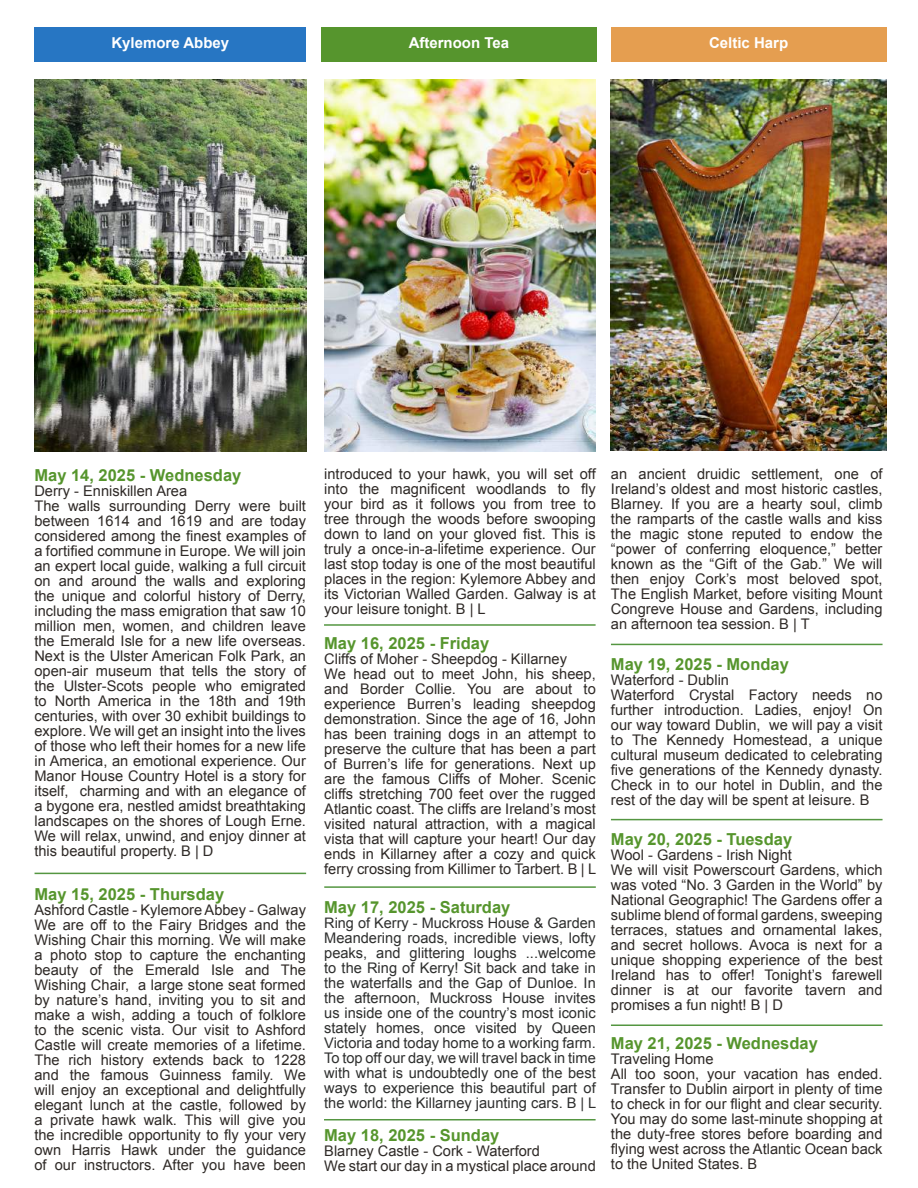
<style>
.page{position:relative;width:918px;height:1188px;background:#fff}
.page>*{position:absolute;margin:0;border:0;box-sizing:border-box;transform-origin:0 0}
.t1{font:700 16.5px "Arial";color:#56952d}
.t2{font:700 15px "Arial";color:#fff}
.t3{font:14.7px/15px "Arial";color:#2e2926}
.t4{font:14.7px/15px "Arial";color:#2e2f2e;text-align:justify}
.t5{font:14.4px "Arial";color:#2e2f2e}
</style>
<div class="page">
<img style="left:35px;top:80px;width:271px;height:372px">
<div style="left:35px;top:27px;width:271px;height:34px;background:#2776c3"></div>
<div style="left:321px;top:27px;width:276px;height:34px;background:#56952d"></div>
<div style="left:611px;top:27px;width:275px;height:34px;background:#e59e50"></div>
<img style="left:611px;top:80px;width:275px;height:370px">
<img style="left:324px;top:80px;width:272px;height:372px">
<hr style="left:35px;top:873px;width:271px;height:1px;background:#549641">
<hr style="left:324px;top:624px;width:272px;height:2px;background:#549641">
<hr style="left:324px;top:886px;width:272px;height:2px;background:#549641">
<hr style="left:324px;top:1119px;width:272px;height:1px;background:#549641">
<hr style="left:611px;top:644px;width:272px;height:1px;background:#549641">
<hr style="left:611px;top:819px;width:272px;height:1px;background:#549641">
<hr style="left:611px;top:1024px;width:272px;height:2px;background:#549641">
<p class="t2" style="left:111px;top:33px;width:119px">Kylemore Abbey</p>
<p class="t2" style="left:409px;top:33px;width:102px">Afternoon Tea</p>
<p class="t2" style="left:709px;top:33px;width:81px">Celtic Harp</p>
<p class="t1" style="left:34px;top:464px;width:208px">May 14, 2025 - Wednesday</p>
<p class="t3" style="left:34px;top:483px;width:273px">Derry - Enniskillen Area<br>The walls surrounding Derry were built between 1614 and 1619 and are today considered among the finest examples of a fortified commune in Europe. We will join an expert local guide, walking a full circuit on and around the walls and exploring the unique and colorful history of Derry, including the mass emigration that saw 10 million men, women, and children leave the Emerald Isle for a new life overseas.<br>Next is the Ulster American Folk Park, an open-air museum that tells the story of the Ulster-Scots people who emigrated to North America in the 18th and 19th centuries, with over 30 exhibit buildings to explore. We will get an insight into the lives of those who left their homes for a new life in America, an emotional experience. Our Manor House Country Hotel is a story for itself, charming and with an elegance of a bygone era, nestled amidst breathtaking landscapes on the shores of Lough Erne.<br>We will relax, unwind, and enjoy dinner at this beautiful property. B | D</p>
<p class="t1" style="left:34px;top:883px;width:191px">May 15, 2025 - Thursday</p>
<p class="t3" style="left:34px;top:903px;width:273px;text-align:justify">Ashford Castle - Kylemore Abbey - Galway We are off to the Fairy Bridges and the Wishing Chair this morning. We will make a photo stop to capture the enchanting beauty of the Emerald Isle and The Wishing Chair, a large stone seat formed by nature’s hand, inviting you to sit and make a wish, adding a touch of folklore to the scenic vista. Our visit to Ashford Castle will create memories of a lifetime.<br>The rich history extends back to 1228 and the famous Guinness family. We will enjoy an exceptional and delightfully elegant lunch at the castle, followed by a private hawk walk. This will give you the incredible opportunity to fly your very own Harris Hawk under the guidance of our instructors. After you have been</p>
<p class="t3" style="left:324px;top:467px;width:273px;text-align:justify">introduced to your hawk, you will set off into the magnificent woodlands to fly your bird as it follows you from tree to tree through the woods before swooping down to land on your gloved fist. This is truly a once-in-a-lifetime experience. Our last stop today is one of the most beautiful places in the region: Kylemore Abbey and its Victorian Walled Garden. Galway is at your leisure tonight. B | L</p>
<p class="t1" style="left:324px;top:632px;width:167px">May 16, 2025 - Friday</p>
<p class="t3" style="left:324px;top:651px;width:274px">Cliffs of Moher - Sheepdog - Killarney<br>We head out to meet John, his sheep, and Border Collie. You are about to experience Burrenʼs leading sheepdog demonstration. Since the age of 16, John has been training dogs in an attempt to preserve the culture that has been a part of Burren’s life for generations. Next up are the famous Cliffs of Moher. Scenic cliffs stretching 700 feet over the rugged Atlantic coast. The cliffs are Ireland’s most visited natural attraction, with a magical vista that will capture your heart! Our day ends in Killarney after a cozy and quick ferry crossing from Killimer to Tarbert. B | L</p>
<p class="t1" style="left:324px;top:896px;width:188px">May 17, 2025 - Saturday</p>
<p class="t5" style="left:324px;top:913px;width:273px">Ring of Kerry - Muckross House &amp; Garden</p>
<p class="t4" style="left:324px;top:930px;width:274px">Meandering roads, incredible views, lofty peaks, and glittering loughs ...welcome to the Ring of Kerry! Sit back and take in the waterfalls and the Gap of Dunloe. In the afternoon, Muckross House invites us inside one of the countryʼs most iconic stately homes, once visited by Queen Victoria and today home to a working farm.<br>To top off our day, we will travel back in time with what is undoubtedly one of the best ways to experience this beautiful part of the world: the Killarney jaunting cars. B | L</p>
<p class="t1" style="left:324px;top:1124px;width:177px">May 18, 2025 - Sunday</p>
<p class="t3" style="left:324px;top:1143px;width:273px">Blarney Castle - Cork - Waterford<br>We start our day in a mystical place around</p>
<p class="t3" style="left:611px;top:467px;width:273px;text-align:justify">an ancient druidic settlement, one of Ireland’s oldest and most historic castles, Blarney. If you are a hearty soul, climb the ramparts of the castle walls and kiss the magic stone reputed to endow the “power of conferring eloquence,” better known as the “Gift of the Gab.” We will then enjoy Cork’s most beloved spot, The English Market, before visiting Mount Congreve House and Gardens, including an afternoon tea session. B | T</p>
<p class="t1" style="left:611px;top:653px;width:179px">May 19, 2025 - Monday</p>
<p class="t3" style="left:611px;top:672px;width:273px">Waterford - Dublin<br>Waterford Crystal Factory needs no further introduction. Ladies, enjoy! On our way toward Dublin, we will pay a visit to The Kennedy Homestead, a unique cultural museum dedicated to celebrating five generations of the Kennedy dynasty.<br>Check in to our hotel in Dublin, and the rest of the day will be spent at leisure. B</p>
<p class="t1" style="left:611px;top:829px;width:183px">May 20, 2025 - Tuesday</p>
<p class="t3" style="left:611px;top:848px;width:273px">Wool - Gardens - Irish Night<br>We will visit Powerscourt Gardens, which was voted “No. 3 Garden in the World” by National Geographic! The Gardens offer a sublime blend of formal gardens, sweeping terraces, statues and ornamental lakes, and secret hollows. Avoca is next for a unique shopping experience of the best Ireland has to offer! Tonight’s farewell dinner is at our favorite tavern and promises a fun night! B | D</p>
<p class="t1" style="left:611px;top:1033px;width:208px">May 21, 2025 - Wednesday</p>
<p class="t3" style="left:611px;top:1052px;width:273px">Traveling Home<br>All too soon, your vacation has ended.<br>Transfer to Dublin airport in plenty of time to check in for our flight and clear security.<br>You may do some last-minute shopping at the duty-free stores before boarding and flying west across the Atlantic Ocean back to the United States. B</p>
</div>
